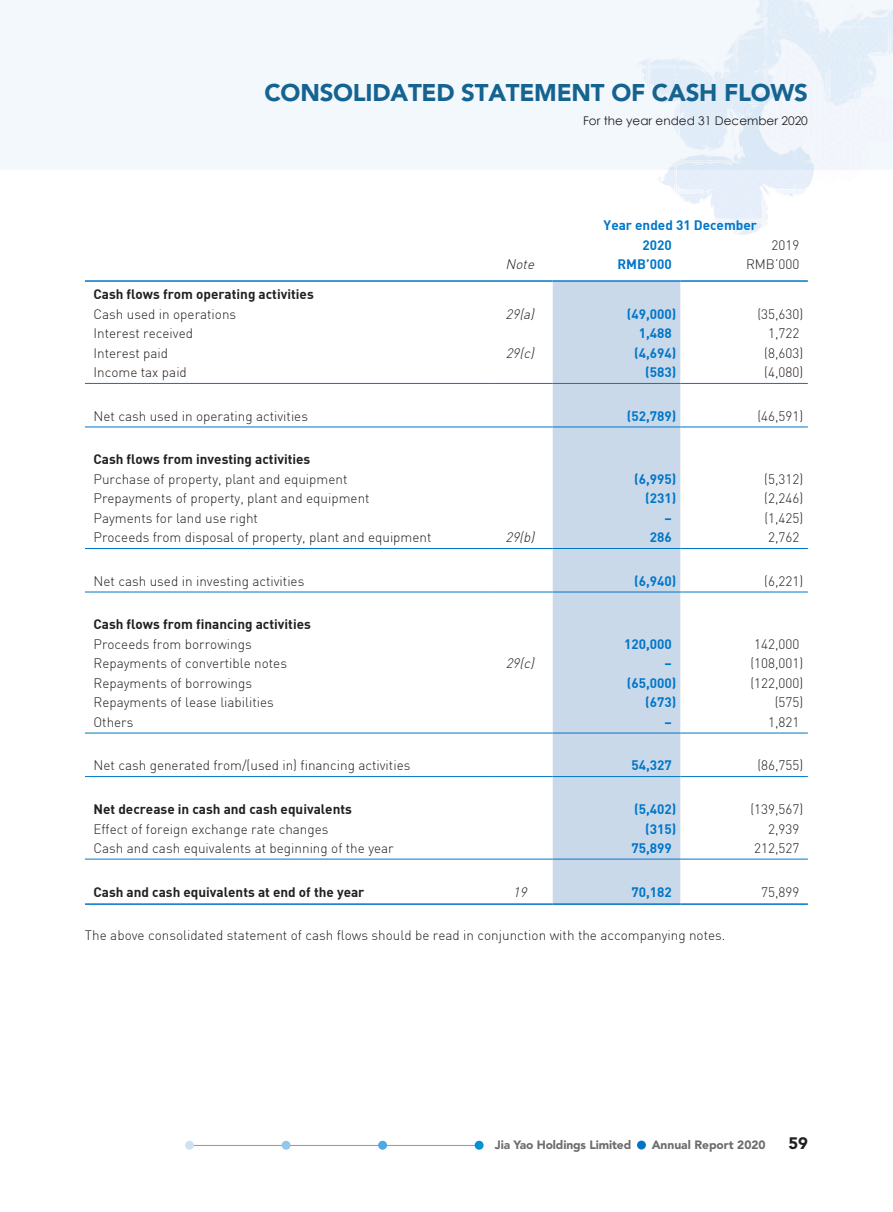
<style>
.page{position:relative;width:893px;height:1212px;background:#fff}
.page>*{position:absolute;margin:0;border:0;box-sizing:border-box;transform-origin:0 0}
.t1{font:900 24px "Avenir LT Std";letter-spacing:-.01em;color:#156390}
.t2{font:900 16.5px "Avenir LT Std";color:#231f20}
.t3{font:13.5px "DIN Light";color:#231f20}
.t4{font:13.5px "DIN Bold";color:#231f20}
.t5{font:13.5px/19.5px "DIN Bold";color:#0076c8}
.t6{font:italic 13.5px "DIN Light";color:#231f20}
.t7{font:900 12px "Avenir LT Std";letter-spacing:-.01em;color:#6c6d70}
.t8{font:12px "Century Gothic";color:#231f20}
</style>
<div class="page">
<img style="left:85px;top:170px;width:729px;height:980px">
<div style="left:637px;top:1140px;width:9px;height:9px;background:#0076c8;border-radius:50%"></div>
<svg style="left:0;top:0;width:893px;height:170px;fill:#f3f8fc"></svg>
<hr style="left:187px;top:1145px;width:293px;height:1px;background:#939598">
<div style="left:475px;top:1141px;width:9px;height:9px;background:#0090d4;border-radius:50%"></div>
<div style="left:378px;top:1141px;width:9px;height:9px;background:#4baadf;border-radius:50%"></div>
<div style="left:282px;top:1141px;width:9px;height:9px;background:#94c6ea;border-radius:50%"></div>
<div style="left:185px;top:1141px;width:9px;height:9px;background:#cde2f5;border-radius:50%"></div>
<div style="left:553px;top:282px;width:127px;height:621px;background:#cad9e9"></div>
<hr style="left:85px;top:280px;width:404px;height:2px;background:#0076c8">
<hr style="left:489px;top:280px;width:64px;height:2px;background:#0076c8">
<hr style="left:553px;top:280px;width:127px;height:2px;background:#0076c8">
<hr style="left:680px;top:280px;width:128px;height:2px;background:#0076c8">
<hr style="left:85px;top:383px;width:404px;height:1px;background:#0076c8">
<hr style="left:489px;top:383px;width:64px;height:1px;background:#0076c8">
<hr style="left:553px;top:383px;width:127px;height:1px;background:#0076c8">
<hr style="left:680px;top:383px;width:128px;height:1px;background:#0076c8">
<hr style="left:85px;top:427px;width:404px;height:1px;background:#0076c8">
<hr style="left:489px;top:427px;width:64px;height:1px;background:#0076c8">
<hr style="left:553px;top:427px;width:127px;height:1px;background:#0076c8">
<hr style="left:680px;top:427px;width:128px;height:1px;background:#0076c8">
<hr style="left:85px;top:548px;width:404px;height:1px;background:#0076c8">
<hr style="left:489px;top:548px;width:64px;height:1px;background:#0076c8">
<hr style="left:553px;top:548px;width:127px;height:1px;background:#0076c8">
<hr style="left:680px;top:548px;width:128px;height:1px;background:#0076c8">
<hr style="left:85px;top:592px;width:404px;height:1px;background:#0076c8">
<hr style="left:489px;top:592px;width:64px;height:1px;background:#0076c8">
<hr style="left:553px;top:592px;width:127px;height:1px;background:#0076c8">
<hr style="left:680px;top:592px;width:128px;height:1px;background:#0076c8">
<hr style="left:85px;top:733px;width:404px;height:1px;background:#0076c8">
<hr style="left:489px;top:733px;width:64px;height:1px;background:#0076c8">
<hr style="left:553px;top:733px;width:127px;height:1px;background:#0076c8">
<hr style="left:680px;top:733px;width:128px;height:1px;background:#0076c8">
<hr style="left:85px;top:776px;width:404px;height:1px;background:#0076c8">
<hr style="left:489px;top:776px;width:64px;height:1px;background:#0076c8">
<hr style="left:553px;top:776px;width:127px;height:1px;background:#0076c8">
<hr style="left:680px;top:776px;width:128px;height:1px;background:#0076c8">
<hr style="left:85px;top:859px;width:404px;height:1px;background:#0076c8">
<hr style="left:489px;top:859px;width:64px;height:1px;background:#0076c8">
<hr style="left:553px;top:859px;width:127px;height:1px;background:#0076c8">
<hr style="left:680px;top:859px;width:128px;height:1px;background:#0076c8">
<hr style="left:85px;top:903px;width:404px;height:2px;background:#0076c8">
<hr style="left:489px;top:903px;width:64px;height:2px;background:#0076c8">
<hr style="left:553px;top:903px;width:127px;height:2px;background:#0076c8">
<hr style="left:680px;top:903px;width:128px;height:2px;background:#0076c8">
<h1 class="t1" style="left:264px;top:78px;width:545px">CONSOLIDATED STATEMENT OF CASH FLOWS</h1>
<p class="t8" style="left:583px;top:112px;width:226px">For the year ended 31 December 2020</p>
<p class="t5" style="left:642px;top:215px;width:116px;text-indent:-39px">Year ended 31 December<br>2020</p>
<p class="t3" style="left:772px;top:236px;width:29px">2019</p>
<p class="t6" style="left:506px;top:256px;width:34px">Note</p>
<p class="t5" style="left:617px;top:254px;width:56px">RMB’000</p>
<p class="t3" style="left:746px;top:256px;width:55px">RMB’000</p>
<p class="t4" style="left:93px;top:286px;width:222px">Cash flows from operating activities</p>
<p class="t3" style="left:93px;top:306px;width:144px">Cash used in operations</p>
<p class="t6" style="left:505px;top:306px;width:34px">29(a)</p>
<p class="t5" style="left:627px;top:304px;width:51px">(49,000)</p>
<p class="t3" style="left:757px;top:306px;width:47px">(35,630)</p>
<p class="t3" style="left:93px;top:325px;width:101px">Interest received</p>
<p class="t5" style="left:639px;top:323px;width:35px">1,488</p>
<p class="t3" style="left:768px;top:325px;width:33px">1,722</p>
<p class="t3" style="left:93px;top:345px;width:76px">Interest paid</p>
<p class="t6" style="left:506px;top:345px;width:33px">29(c)</p>
<p class="t5" style="left:634px;top:343px;width:44px">(4,694)</p>
<p class="t3" style="left:764px;top:345px;width:40px">(8,603)</p>
<p class="t3" style="left:93px;top:364px;width:95px">Income tax paid</p>
<p class="t5" style="left:645px;top:362px;width:33px">(583)</p>
<p class="t3" style="left:764px;top:364px;width:40px">(4,080)</p>
<p class="t3" style="left:93px;top:408px;width:216px">Net cash used in operating activities</p>
<p class="t5" style="left:627px;top:406px;width:51px">(52,789)</p>
<p class="t3" style="left:757px;top:408px;width:47px">(46,591)</p>
<p class="t4" style="left:93px;top:451px;width:218px">Cash flows from investing activities</p>
<p class="t3" style="left:93px;top:471px;width:255px">Purchase of property, plant and equipment</p>
<p class="t5" style="left:634px;top:469px;width:44px">(6,995)</p>
<p class="t3" style="left:764px;top:471px;width:40px">(5,312)</p>
<p class="t3" style="left:93px;top:490px;width:278px">Prepayments of property, plant and equipment</p>
<p class="t5" style="left:645px;top:488px;width:33px">(231)</p>
<p class="t3" style="left:764px;top:490px;width:40px">(2,246)</p>
<p class="t3" style="left:93px;top:510px;width:166px">Payments for land use right</p>
<p class="t5" style="left:664px;top:508px;width:9px">–</p>
<p class="t3" style="left:764px;top:510px;width:40px">(1,425)</p>
<p class="t3" style="left:94px;top:529px;width:339px">Proceeds from disposal of property, plant and equipment</p>
<p class="t6" style="left:505px;top:529px;width:34px">29(b)</p>
<p class="t5" style="left:650px;top:527px;width:23px">286</p>
<p class="t3" style="left:768px;top:529px;width:33px">2,762</p>
<p class="t3" style="left:93px;top:573px;width:212px">Net cash used in investing activities</p>
<p class="t5" style="left:634px;top:571px;width:44px">(6,940)</p>
<p class="t3" style="left:764px;top:573px;width:40px">(6,221)</p>
<p class="t4" style="left:93px;top:616px;width:219px">Cash flows from financing activities</p>
<p class="t3" style="left:93px;top:636px;width:160px">Proceeds from borrowings</p>
<p class="t5" style="left:624px;top:634px;width:49px">120,000</p>
<p class="t3" style="left:754px;top:636px;width:47px">142,000</p>
<p class="t3" style="left:93px;top:655px;width:195px">Repayments of convertible notes</p>
<p class="t6" style="left:506px;top:655px;width:33px">29(c)</p>
<p class="t5" style="left:664px;top:653px;width:9px">–</p>
<p class="t3" style="left:750px;top:655px;width:54px">(108,001)</p>
<p class="t3" style="left:93px;top:675px;width:160px">Repayments of borrowings</p>
<p class="t5" style="left:627px;top:673px;width:51px">(65,000)</p>
<p class="t3" style="left:750px;top:675px;width:54px">(122,000)</p>
<p class="t3" style="left:93px;top:694px;width:182px">Repayments of lease liabilities</p>
<p class="t5" style="left:645px;top:692px;width:33px">(673)</p>
<p class="t3" style="left:775px;top:694px;width:30px">(575)</p>
<p class="t3" style="left:93px;top:714px;width:41px">Others</p>
<p class="t5" style="left:664px;top:712px;width:9px">–</p>
<p class="t3" style="left:768px;top:714px;width:33px">1,821</p>
<p class="t3" style="left:93px;top:757px;width:318px">Net cash generated from/(used in) financing activities</p>
<p class="t5" style="left:631px;top:755px;width:42px">54,327</p>
<p class="t3" style="left:757px;top:757px;width:47px">(86,755)</p>
<p class="t4" style="left:93px;top:800px;width:260px">Net decrease in cash and cash equivalents</p>
<p class="t5" style="left:634px;top:799px;width:44px">(5,402)</p>
<p class="t3" style="left:750px;top:801px;width:54px">(139,567)</p>
<p class="t3" style="left:93px;top:820px;width:237px">Effect of foreign exchange rate changes</p>
<p class="t5" style="left:645px;top:818px;width:33px">(315)</p>
<p class="t3" style="left:768px;top:820px;width:33px">2,939</p>
<p class="t3" style="left:93px;top:840px;width:302px">Cash and cash equivalents at beginning of the year</p>
<p class="t5" style="left:631px;top:838px;width:42px">75,899</p>
<p class="t3" style="left:754px;top:840px;width:47px">212,527</p>
<p class="t4" style="left:93px;top:883px;width:272px">Cash and cash equivalents at end of the year</p>
<p class="t6" style="left:513px;top:883px;width:19px">19</p>
<p class="t5" style="left:631px;top:881px;width:42px">70,182</p>
<p class="t3" style="left:761px;top:883px;width:40px">75,899</p>
<p class="t3" style="left:85px;top:927px;width:642px">The above consolidated statement of cash flows should be read in conjunction with the accompanying notes.</p>
<p class="t7" style="left:495px;top:1137px;width:138px">Jia Yao Holdings Limited</p>
<p class="t7" style="left:652px;top:1137px;width:115px">Annual Report 2020</p>
<p class="t2" style="left:788px;top:1133px;width:21px">59</p>
</div>
